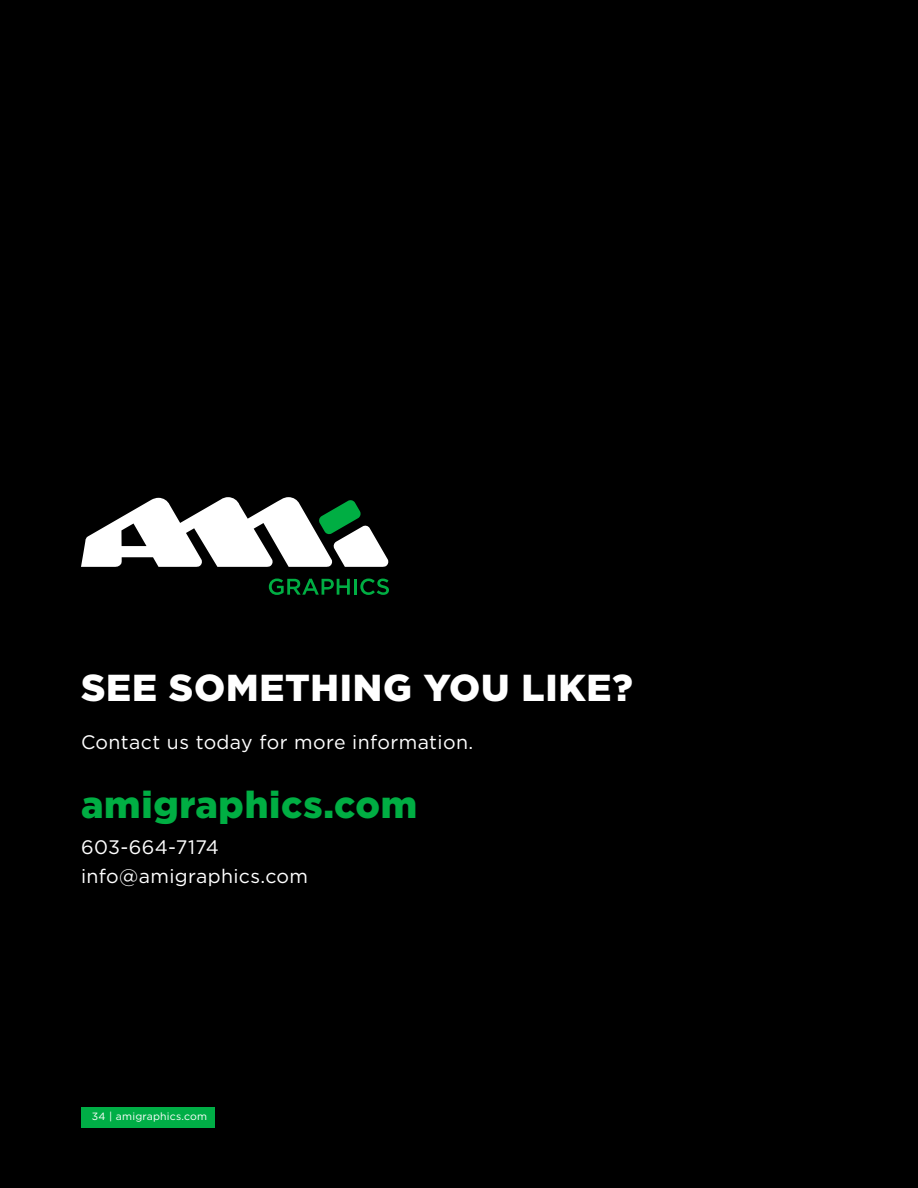
<style>
.page{position:relative;width:918px;height:1188px;background:#000}
.page>*{position:absolute;margin:0;border:0;box-sizing:border-box;transform-origin:0 0}
.t1{font:900 37.5px "Gotham";letter-spacing:.02em;color:#fff}
.t2{font:900 37.5px "Gotham";letter-spacing:.02em;color:#00ae43}
.t3{font:19.5px/28.5px "Gotham";letter-spacing:.02em;color:#fff}
.t4{font:10.5px "Gotham";letter-spacing:.02em;color:#fff}
</style>
<div class="page">
<svg style="left:81px;top:497px;width:308px;height:70px"></svg>
<svg style="left:269px;top:579px;width:81px;height:16px"></svg>
<hr style="left:354px;top:579px;width:3px;height:16px;background:#00ae43">
<svg style="left:360px;top:579px;width:29px;height:16px"></svg>
<div style="left:81px;top:1107px;width:133px;height:20px;background:#00ae46"></div>
<h1 class="t1" style="left:81px;top:662px;width:553px">SEE SOMETHING YOU LIKE?</h1>
<p class="t3" style="left:81px;top:728px;width:394px">Contact us today for more information.</p>
<h1 class="t2" style="left:81px;top:779px;width:338px">amigraphics.com</h1>
<p class="t3" style="left:81px;top:833px;width:229px">603-664-7174 info@amigraphics.com</p>
<p class="t4" style="left:92px;top:1110px;width:117px">34 | amigraphics.com</p>
</div>
